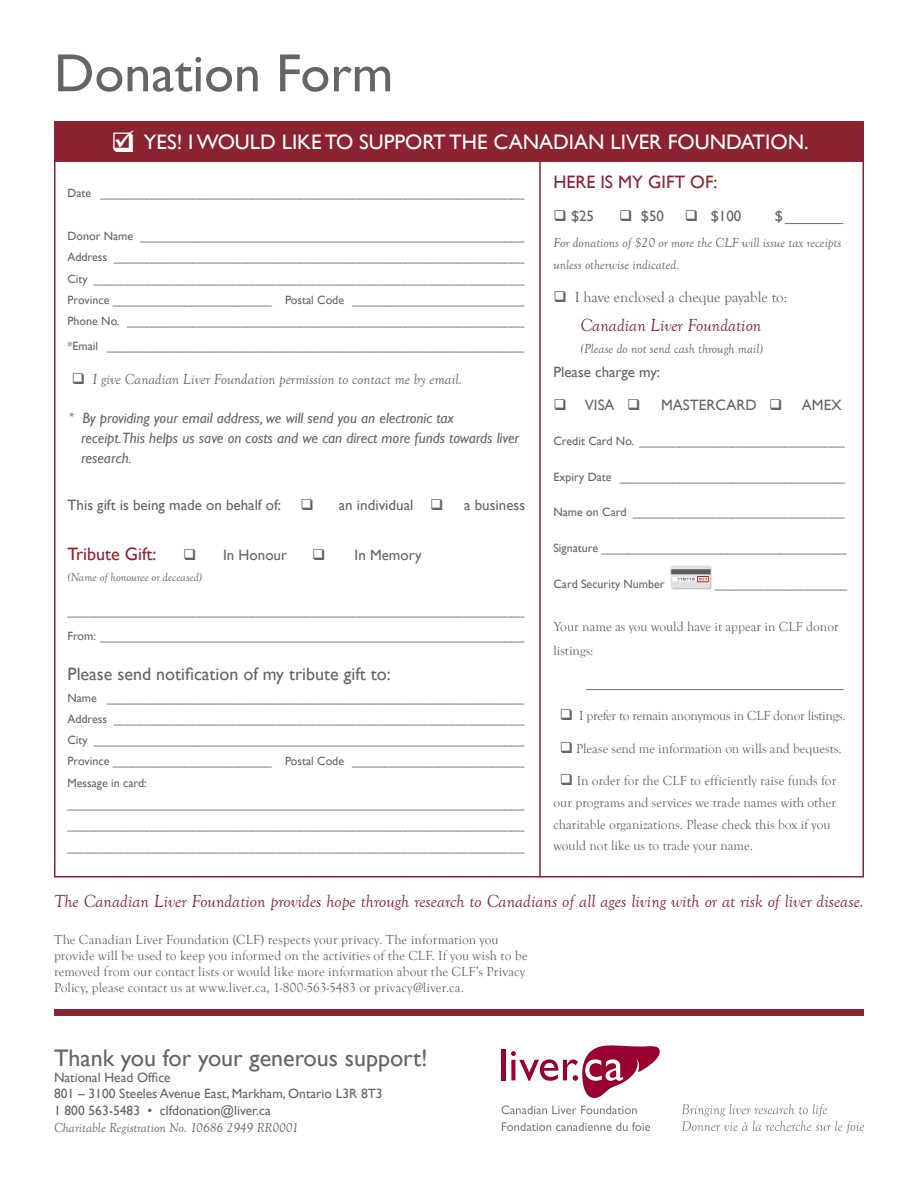
<style>
.page{position:relative;width:918px;height:1188px;background:#fff}
.page>*{position:absolute;margin:0;border:0;box-sizing:border-box;transform-origin:0 0}
.t1{font:54px "Gill Sans";color:#646569}
.t2{font:24px "Gill Sans";color:#646569}
.t3{font:21px "Gill Sans";color:#fff}
.t4{font:italic 18px "Goudy Old Style T";color:#8b2331}
.t5{font:18px "Gill Sans";color:#646569}
.t6{font:18px "Gill Sans";color:#8b2331}
.t7{font:15px "Gill Sans";color:#646569}
.t8{font:italic 15px/19.8px "Gill Sans";color:#646569}
.t9{font:italic 15px "Goudy Old Style T";color:#646569}
.t10{font:15px "Goudy Old Style T";color:#646569}
.t11{font:13.5px/21.8px "Goudy Old Style T";color:#646569}
.t12{font:italic 13.5px/22px "Goudy Old Style T";color:#646569}
.t13{font:13.5px/16.2px "Gill Sans";color:#646569}
.t14{font:13.5px "Goudy Old Style T";letter-spacing:-.02em;color:#646569}
.t15{font:12px/21.3px "Gill Sans";color:#646569}
.t16{font:italic 12px "Goudy Old Style T";color:#646569}
.s1{font-family:"Goudy Old Style T"}
</style>
<div class="page">
<div style="left:54px;top:1009px;width:810px;height:7px;background:#8b2331"></div>
<hr style="left:502px;top:1049px;width:4px;height:31px;background:#98002e">
<svg style="left:511px;top:1045px;width:149px;height:53px"></svg>
<svg style="left:501px;top:1105px;width:136px;height:9px"></svg>
<svg style="left:502px;top:1122px;width:148px;height:9px"></svg>
<svg style="left:682px;top:1104px;width:182px;height:29px"></svg>
<hr style="left:539px;top:122px;width:2px;height:756px;background:#8b2331">
<div style="left:54px;top:122px;width:810px;height:40px;background:#8b2331"></div>
<img style="left:670px;top:565px;width:42px;height:25px">
<h1 class="t1" style="left:54px;top:42px;width:341px">Donation Form</h1>
<h3 class="t3" style="left:111px;top:130px;width:352px">❑✓ YES! I would li ke to support the</h3>
<h3 class="t3" style="left:493px;top:130px;width:30px">Canadian</h3>
<h3 class="t3" style="left:610px;top:130px;width:112px">Liver Foundati</h3>
<h3 class="t3" style="left:771px;top:130px;width:40px">on.</h3>
<p class="t15" style="left:68px;top:183px;width:459px">Date ________________________________________________________________</p>
<p class="t15" style="left:68px;top:226px;width:459px;text-align:justify">Donor Name __________________________________________________________ Address ______________________________________________________________ City _________________________________________________________________ Province ________________________ Postal Code __________________________ Phone No. ____________________________________________________________</p>
<p class="t15" style="left:68px;top:336px;width:459px">*Email _______________________________________________________________</p>
<p class="t9" style="left:72px;top:371px;width:392px">❑ I give Canadian Liver Foundation permission to contact me by email.</p>
<p class="t8" style="left:81px;top:408px;width:440px;text-indent:-14px"><span class="s1">*</span> By providing your email address, we will send you an electronic tax receipt.This helps us save on costs and we can direct more funds towards liver research.</p>
<p class="t7" style="left:68px;top:496px;width:215px">This gift is being made on behalf of:</p>
<p class="t7" style="left:301px;top:496px;width:144px">❑ an individual ❑</p>
<p class="t7" style="left:464px;top:496px;width:62px">a business</p>
<h3 class="t6" style="left:68px;top:543px;width:91px">Tribute Gift:</h3>
<p class="t7" style="left:183px;top:546px;width:105px">❑ In Honour</p>
<p class="t7" style="left:312px;top:546px;width:111px">❑ In Memory</p>
<p class="t16" style="left:68px;top:571px;width:136px">(Name of honouree or deceased)</p>
<p class="t15" style="left:68px;top:599px;width:459px;line-height:24.9px">_____________________________________________________________________<br>From: ________________________________________________________________</p>
<h3 class="t5" style="left:68px;top:664px;width:325px">Please send notification of my tribute gift to:</h3>
<p class="t15" style="left:67px;top:687px;width:459px">Name _______________________________________________________________ Address ______________________________________________________________ City _________________________________________________________________ Province ________________________ Postal Code __________________________ Message in card: _____________________________________________________________________ _____________________________________________________________________ _____________________________________________________________________</p>
<h3 class="t6" style="left:554px;top:171px;width:105px">Here is my gift</h3>
<h3 class="t6" style="left:690px;top:171px;width:29px">of:</h3>
<p class="t7" style="left:554px;top:207px;width:42px">❑ $25</p>
<p class="t7" style="left:619px;top:207px;width:46px">❑ $50</p>
<p class="t7" style="left:685px;top:207px;width:58px">❑ $100</p>
<p class="t7" style="left:775px;top:207px;width:70px">$ _______</p>
<p class="t12" style="left:554px;top:232px;width:289px">For donations of $20 or more the CLF will issue tax receipts unless otherwise indicated.</p>
<p class="t10" style="left:554px;top:289px;width:235px">❑ I have enclosed a cheque payable to:</p>
<h3 class="t4" style="left:580px;top:316px;width:182px">Canadian Liver Foundation</h3>
<p class="t12" style="left:580px;top:338px;width:184px">(Please do not send cash through mail)</p>
<p class="t7" style="left:554px;top:363px;width:108px">Please charge my:</p>
<p class="t7" style="left:554px;top:396px;width:88px">❑ Visa ❑</p>
<p class="t7" style="left:661px;top:396px;width:123px">Maste rCard ❑</p>
<p class="t7" style="left:802px;top:396px;width:41px">Amex</p>
<p class="t15" style="left:554px;top:431px;width:293px">Credit Card No. _______________________________</p>
<p class="t15" style="left:554px;top:466px;width:293px">Expiry Date __________________________________</p>
<p class="t15" style="left:554px;top:502px;width:293px">Name on Card ________________________________</p>
<p class="t15" style="left:554px;top:538px;width:295px">Signature _____________________________________</p>
<p class="t15" style="left:554px;top:573px;width:113px">Card Security Number</p>
<p class="t15" style="left:715px;top:573px;width:134px">____________________</p>
<p class="t11" style="left:554px;top:615px;width:287px;line-height:23.5px">Your name as you would have it appear in CLF donor listings:</p>
<p class="t7" style="left:587px;top:674px;width:258px">_______________________________</p>
<p class="t14" style="left:560px;top:708px;width:287px">❑ I prefer to remain anonymous in CLF donor listings.</p>
<p class="t11" style="left:560px;top:738px;width:284px">❑ Please send me information on wills and bequests.</p>
<p class="t11" style="left:554px;top:770px;width:284px;text-indent:6px">❑ In order for the CLF to efficiently raise funds for our programs and services we trade names with other charitable organizations. Please check this box if you would not like us to trade your name.</p>
<h3 class="t4" style="left:54px;top:891px;width:812px">The Canadian Liver Foundation provides hope through research to Canadians of all ages living with or at risk of liver disease.</h3>
<p class="t11" style="left:54px;top:931px;width:475px;line-height:16.2px">The Canadian Liver Foundation (CLF) respects your privacy. The information you provide will be used to keep you informed on the activities of the CLF. If you wish to be removed from our contact lists or would like more information about the CLF’s Privacy Policy, please contact us at www.liver.ca, 1-800-563-5483 or privacy@liver.ca.</p>
<h2 class="t2" style="left:54px;top:1044px;width:375px">Thank you for your generous support!</h2>
<p class="t13" style="left:54px;top:1070px;width:330px">National Head Office<br>801 – 3100 Steeles Avenue East, Markham, Ontario L3R 8T3<br>1 800 563-5483 • clfdonation@liver.ca</p>
<p class="t12" style="left:54px;top:1117px;width:246px">Charitable Registration No. 10686 2949 RR0001</p>
</div>
